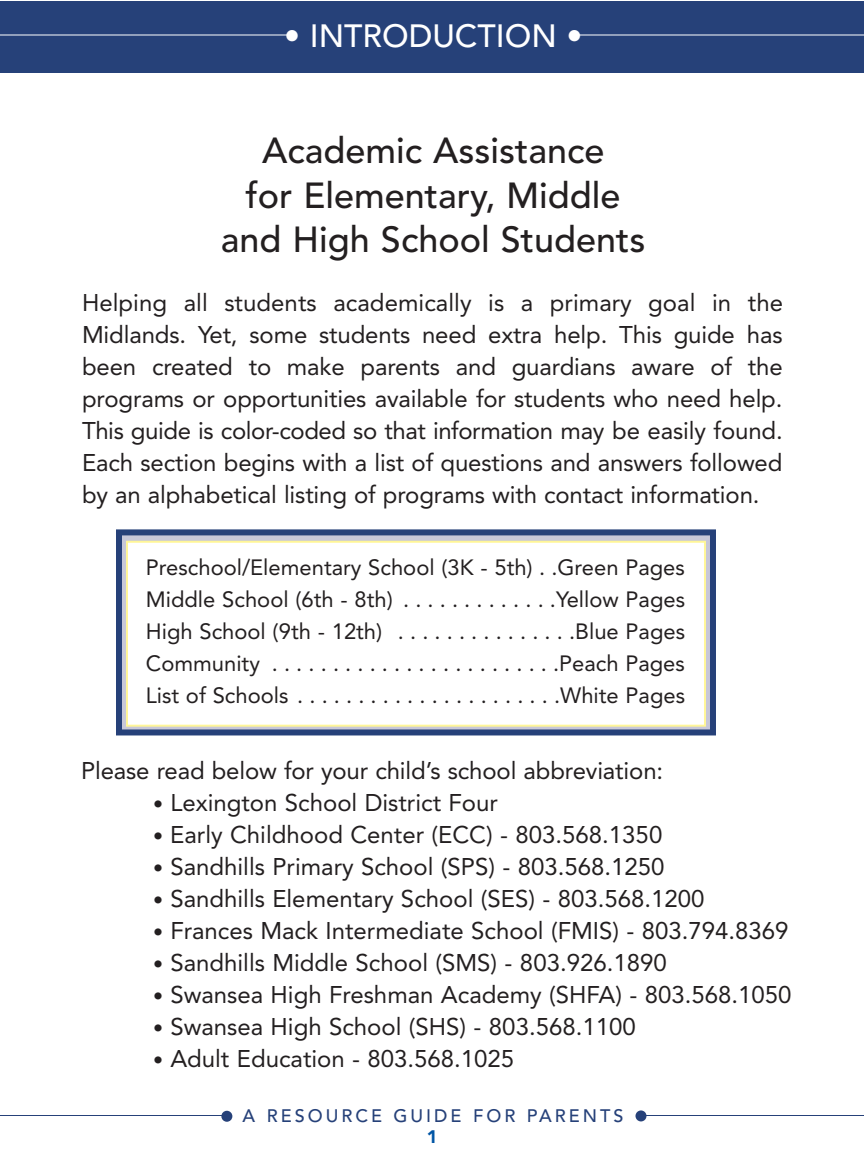
<style>
.page{position:relative;width:864px;height:1152px;background:#fff}
.page>*{position:absolute;margin:0;border:0;box-sizing:border-box;transform-origin:0 0}
.t1{font:500 36px/44.8px "Avenir";color:#231f20;text-align:center}
.t2{font:500 32px "Avenir";color:#fff}
.t3{font:24px/32px "Avenir";color:#231f20;text-align:justify}
.t4{font:22px/32px "Avenir";color:#231f20;text-align:justify}
.t5{font:500 18px "Avenir";letter-spacing:.165em;color:#264179}
.t6{font:900 18px "Avenir";color:#0155a5}
.s1{font-size:20px}
</style>
<div class="page">
<div style="left:0;top:1px;width:864px;height:72px;background:#264179"></div>
<div style="left:119px;top:532px;width:594px;height:200px;background:#c7c7d8"></div>
<div style="left:116px;top:529px;width:600px;height:206px;border:6px solid #264179"></div>
<div style="left:127px;top:542px;width:578px;height:184px;background:#fff"></div>
<div style="left:126px;top:541px;width:580px;height:186px;border:2px solid #fff698"></div>
<hr style="left:638px;top:1115px;width:226px;height:1px;background:#264179">
<hr style="left:0;top:1115px;width:226px;height:1px;background:#264179">
<hr style="left:578px;top:35px;width:286px;height:1px;background:#fff">
<hr style="left:0;top:35px;width:293px;height:1px;background:#fff">
<div style="left:636px;top:1110px;width:10px;height:11px;background:#264179;border-radius:50%"></div>
<div style="left:221px;top:1111px;width:11px;height:11px;background:#264179;border-radius:50%"></div>
<h2 class="t2" style="left:284px;top:22px;width:300px">• INTRODUCTION •</h2>
<h1 class="t1" style="left:221px;top:131px;width:426px">Academic Assistance<br>for Elementary, Middle and High School Students</h1>
<p class="t3" style="left:82px;top:289px;width:703px">Helping all students academically is a primary goal in the Midlands. Yet, some students need extra help. This guide has been created to make parents and guardians aware of the programs or opportunities available for students who need help.<br>This guide is color-coded so that information may be easily found.<br>Each section begins with a list of questions and answers followed by an alphabetical listing of programs with contact information.</p>
<p class="t4" style="left:146px;top:553px;width:541px">Preschool/Elementary School (3K - 5th) . .Green Pages Middle School (6th - 8th) . . . . . . . . . . . . .Yellow Pages High School (9th - 12th) . . . . . . . . . . . . . . .Blue Pages Community . . . . . . . . . . . . . . . . . . . . . . . .Peach Pages List of Schools . . . . . . . . . . . . . . . . . . . . . .White Pages</p>
<p class="t3" style="left:81px;top:757px;width:584px">Please read below for your child’s school abbreviation:</p>
<p class="t3" style="left:153px;top:789px;width:346px"><span class="s1">•</span> Lexington School District Four</p>
<p class="t3" style="left:153px;top:821px;width:511px"><span class="s1">•</span> Early Childhood Center (ECC) - 803.568.1350</p>
<p class="t3" style="left:153px;top:853px;width:513px"><span class="s1">•</span> Sandhills Primary School (SPS) - 803.568.1250</p>
<p class="t3" style="left:153px;top:885px;width:553px"><span class="s1">•</span> Sandhills Elementary School (SES) - 803.568.1200</p>
<p class="t3" style="left:153px;top:917px;width:637px"><span class="s1">•</span> Frances Mack Intermediate School (FMIS) - 803.794.8369</p>
<p class="t3" style="left:153px;top:949px;width:515px"><span class="s1">•</span> Sandhills Middle School (SMS) - 803.926.1890</p>
<p class="t3" style="left:153px;top:981px;width:640px"><span class="s1">•</span> Swansea High Freshman Academy (SHFA) - 803.568.1050</p>
<p class="t3" style="left:153px;top:1013px;width:484px"><span class="s1">•</span> Swansea High School (SHS) - 803.568.1100</p>
<p class="t3" style="left:153px;top:1045px;width:363px"><span class="s1">•</span> Adult Education - 803.568.1025</p>
<p class="t5" style="left:243px;top:1108px;width:383px">A RESOURCE GUIDE FOR PARENTS</p>
<p class="t6" style="left:427px;top:1129px;width:12px">1</p>
</div>
